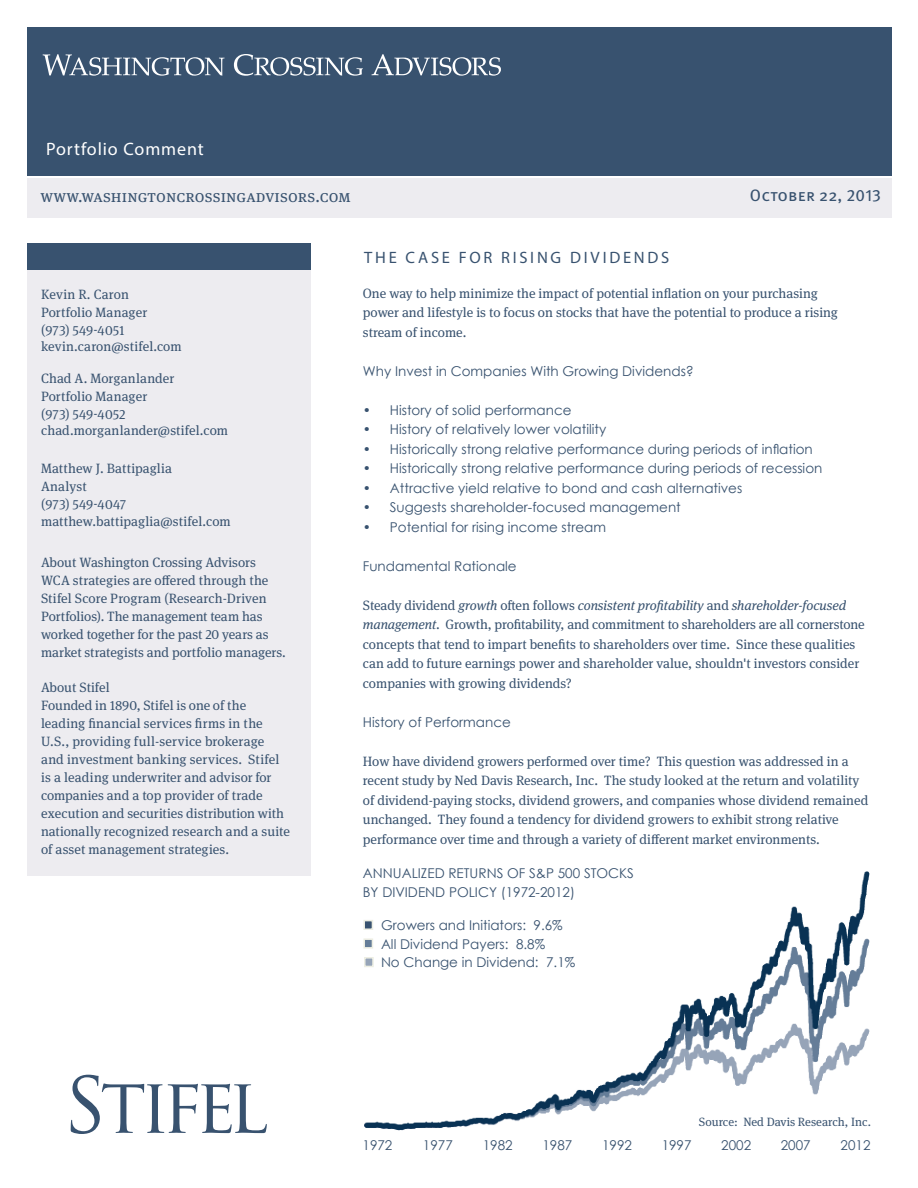
<style>
.page{position:relative;width:918px;height:1188px;background:#fff}
.page>*{position:absolute;margin:0;border:0;box-sizing:border-box;transform-origin:0 0}
.Header_Title{font:18px "Myriad Pro";letter-spacing:.05em;color:#fff}
.t1{font:16.5px "Meta Serif OT";letter-spacing:.01em;color:#38526f}
.WEB_Grey_Smalltext{font:16.5px "Myriad Pro";letter-spacing:.17em;color:#38526f}
.t2{font:16.5px "Meta OT";letter-spacing:.01em;color:#38526f}
.Left_Align_Body_Text{font:13.5px/19.5px "Meta Serif OT";color:#38526f}
.WEB_Grey_Smalltext-2{font:13.5px/18px "Meta Serif OT";letter-spacing:.005em;color:#38526f}
.Left_Align_Body_Text-2{font:13.5px/19.5px "Century Gothic";color:#38526f}
.Emphasis_Text{font:13.5px "Meta Serif OT";color:#38526f}
.Left_Align_Body_Text-3{font:12px "Meta Serif OT";color:#38526f}
.s1{font-style:italic}
</style>
<div class="page">
<div style="left:27px;top:27px;width:864px;height:148px;background:#38526f"></div>
<div style="left:27px;top:179px;width:864px;height:39px;background:#edecf0"></div>
<svg style="left:43px;top:54px;width:182px;height:22px"></svg>
<svg style="left:234px;top:54px;width:129px;height:22px"></svg>
<svg style="left:372px;top:54px;width:129px;height:22px"></svg>
<div style="left:27px;top:243px;width:283px;height:632px;background:#edecf0"></div>
<div style="left:27px;top:243px;width:283px;height:27px;background:#38526f"></div>
<svg style="left:71px;top:1075px;width:196px;height:59px"></svg>
<img style="left:365px;top:871px;width:505px;height:259px">
<div style="left:363px;top:920px;width:10px;height:10px;background:#38526f;border:2px solid #edeee3"></div>
<div style="left:363px;top:938px;width:10px;height:11px;background:#657d98;border:2px solid #edeee3"></div>
<div style="left:364px;top:957px;width:10px;height:10px;background:#96a4b8;border:2px solid #edeee3"></div>
<p class="Header_Title" style="left:46px;top:138px;width:159px">Portfolio Comment</p>
<p class="t1" style="left:40px;top:185px;width:312px">www.washingtoncrossingadvisors.com</p>
<p class="t2" style="left:750px;top:186px;width:132px">October 22, 2013</p>
<p class="WEB_Grey_Smalltext-2" style="left:41px;top:285px;width:108px">Kevin R. Caron<br>Portfolio Manager (973) 549-4051</p>
<p class="WEB_Grey_Smalltext-2" style="left:41px;top:337px;width:142px">kevin.caron@stifel.com</p>
<p class="WEB_Grey_Smalltext-2" style="left:41px;top:369px;width:135px">Chad A. Morganlander<br>Portfolio Manager (973) 549-4052</p>
<p class="WEB_Grey_Smalltext-2" style="left:41px;top:421px;width:189px">chad.morganlander@stifel.com</p>
<p class="WEB_Grey_Smalltext-2" style="left:41px;top:460px;width:133px">Matthew J. Battipaglia<br>Analyst<br>(973) 549-4047</p>
<p class="WEB_Grey_Smalltext-2" style="left:41px;top:512px;width:191px">matthew.battipaglia@stifel.com</p>
<p class="Emphasis_Text" style="left:41px;top:554px;width:217px">About Washington Crossing Advisors</p>
<p class="WEB_Grey_Smalltext-2" style="left:41px;top:571px;width:246px">WCA strategies are offered through the Stifel Score Program (Research-Driven Portfolios). The management team has worked together for the past 20 years as market strategists and portfolio managers.</p>
<p class="Emphasis_Text" style="left:41px;top:679px;width:70px">About Stifel</p>
<p class="WEB_Grey_Smalltext-2" style="left:41px;top:696px;width:250px">Founded in 1890, Stifel is one of the leading financial services firms in the U.S., providing full-service brokerage and investment banking services. Stifel is a leading underwriter and advisor for companies and a top provider of trade execution and securities distribution with nationally recognized research and a suite of asset management strategies.</p>
<p class="WEB_Grey_Smalltext" style="left:364px;top:247px;width:307px">THE CASE FOR RISING DIVIDENDS</p>
<p class="Left_Align_Body_Text" style="left:363px;top:283px;width:477px">One way to help minimize the impact of potential inflation on your purchasing power and lifestyle is to focus on stocks that have the potential to produce a rising stream of income.</p>
<p class="Left_Align_Body_Text-2" style="left:363px;top:361px;width:333px">Why Invest in Companies With Growing Dividends?</p>
<p class="Left_Align_Body_Text-2" style="left:363px;top:400px;width:210px">• History of solid performance</p>
<p class="Left_Align_Body_Text-2" style="left:363px;top:419px;width:245px">• History of relatively lower volatility</p>
<p class="Left_Align_Body_Text-2" style="left:363px;top:439px;width:452px">• Historically strong relative performance during periods of inflation</p>
<p class="Left_Align_Body_Text-2" style="left:363px;top:458px;width:461px">• Historically strong relative performance during periods of recession</p>
<p class="Left_Align_Body_Text-2" style="left:363px;top:478px;width:381px">• Attractive yield relative to bond and cash alternatives</p>
<p class="Left_Align_Body_Text-2" style="left:363px;top:497px;width:320px">• Suggests shareholder-focused management</p>
<p class="Left_Align_Body_Text-2" style="left:363px;top:517px;width:245px">• Potential for rising income stream</p>
<p class="Left_Align_Body_Text-2" style="left:363px;top:556px;width:155px">Fundamental Rationale</p>
<p class="Left_Align_Body_Text" style="left:363px;top:595px;width:503px">Steady dividend <span class="s1">growth</span> often follows <span class="s1">consistent profitability</span> and <span class="s1">shareholder-focused management</span>. Growth, profitability, and commitment to shareholders are all cornerstone concepts that tend to impart benefits to shareholders over time. Since these qualities can add to future earnings power and shareholder value, shouldn't investors consider companies with growing dividends?</p>
<p class="Left_Align_Body_Text-2" style="left:363px;top:712px;width:150px">History of Performance</p>
<p class="Left_Align_Body_Text" style="left:363px;top:751px;width:507px">How have dividend growers performed over time? This question was addressed in a recent study by Ned Davis Research, Inc. The study looked at the return and volatility of dividend-paying stocks, dividend growers, and companies whose dividend remained unchanged. They found a tendency for dividend growers to exhibit strong relative performance over time and through a variety of different market environments.</p>
<p class="Left_Align_Body_Text-2" style="left:363px;top:863px;width:273px">ANNUALIZED RETURNS OF S&amp;P 500 STOCKS<br>BY DIVIDEND POLICY (1972-2012)</p>
<p class="Left_Align_Body_Text-2" style="left:381px;top:915px;width:183px">Growers and Initiators: 9.6%</p>
<p class="Left_Align_Body_Text-2" style="left:381px;top:934px;width:166px">All Dividend Payers: 8.8%</p>
<p class="Left_Align_Body_Text-2" style="left:381px;top:952px;width:196px">No Change in Dividend: 7.1%</p>
<p class="Left_Align_Body_Text-3" style="left:699px;top:1115px;width:174px">Source: Ned Davis Research, Inc.</p>
<p class="Left_Align_Body_Text-2" style="left:363px;top:1135px;width:31px">1972</p>
<p class="Left_Align_Body_Text-2" style="left:423px;top:1135px;width:31px">1977</p>
<p class="Left_Align_Body_Text-2" style="left:483px;top:1135px;width:31px">1982</p>
<p class="Left_Align_Body_Text-2" style="left:542px;top:1135px;width:31px">1987</p>
<p class="Left_Align_Body_Text-2" style="left:602px;top:1135px;width:31px">1992</p>
<p class="Left_Align_Body_Text-2" style="left:662px;top:1135px;width:31px">1997</p>
<p class="Left_Align_Body_Text-2" style="left:721px;top:1135px;width:31px">2002</p>
<p class="Left_Align_Body_Text-2" style="left:781px;top:1135px;width:31px">2007</p>
<p class="Left_Align_Body_Text-2" style="left:841px;top:1135px;width:31px">2012</p>
</div>
